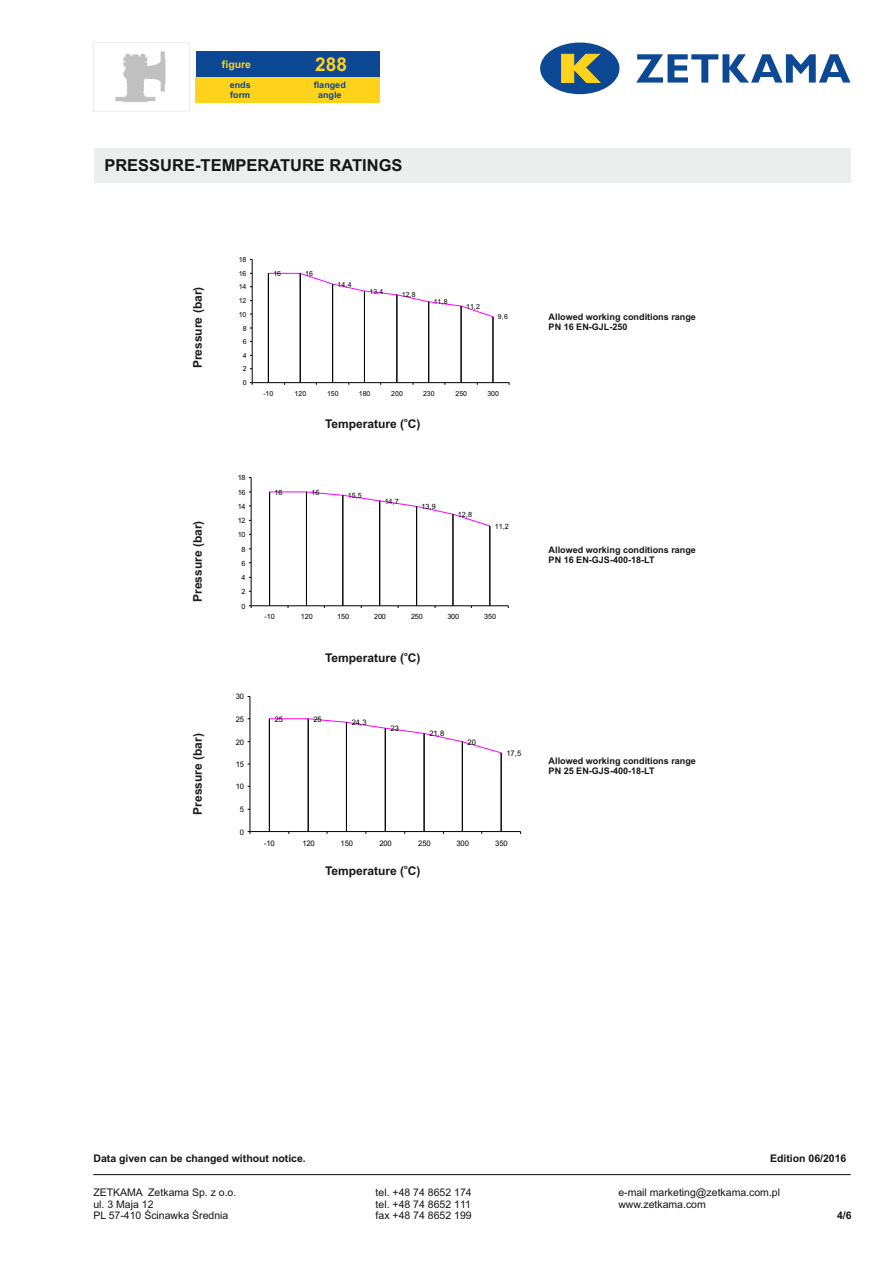
<style>
.page{position:relative;width:893px;height:1263px;background:#fff}
.page>*{position:absolute;margin:0;border:0;box-sizing:border-box;transform-origin:0 0}
.t1{font:700 19.05px "Arial";color:#ffd31b}
.t2{font:700 16.5px "Arial";color:#151616}
.t3{font:700 12px "Arial";color:#151616}
.t4{font:700 12px "Arial";color:#1e1c1b}
.t5{font:10.5px/11.7px "Arial";color:#151616}
.t6{font:700 10.5px "Arial";color:#151616}
.t7{font:700 10.5px "Arial";color:#ffd31b}
.t8{font:700 9px/10.1px "Arial";color:#151616}
.t9{font:700 9px/10.1px "Arial";color:#0c4894}
.t10{font:7.65px "Arial";letter-spacing:-.015em;color:#000}
.t11{font:7.2px "Arial";letter-spacing:-.015em;color:#000}
.t12{font:6.9px "Arial";color:#000}
.t13{font:700 6px "Arial";color:#151616}
</style>
<div class="page">
<div style="left:94px;top:149px;width:756px;height:34px;background:#eceded"></div>
<svg style="left:636px;top:54px;width:214px;height:29px"></svg>
<div style="left:540px;top:43px;width:79px;height:51px;background:#0c4894;border-radius:50%"></div>
<svg style="left:561px;top:54px;width:40px;height:29px"></svg>
<hr style="left:251px;top:477px;width:1px;height:129px;background:#000">
<hr style="left:251px;top:605px;width:257px;height:1px;background:#000">
<svg style="left:269px;top:491px;width:221px;height:36px"></svg>
<hr style="left:269px;top:492px;width:1px;height:114px;background:#000">
<hr style="left:306px;top:492px;width:1px;height:114px;background:#000">
<hr style="left:343px;top:495px;width:1px;height:111px;background:#000">
<hr style="left:379px;top:501px;width:1px;height:105px;background:#000">
<hr style="left:416px;top:506px;width:1px;height:100px;background:#000">
<hr style="left:453px;top:514px;width:1px;height:92px;background:#000">
<hr style="left:490px;top:526px;width:1px;height:80px;background:#000">
<hr style="left:250px;top:696px;width:1px;height:135px;background:#000">
<hr style="left:250px;top:831px;width:271px;height:1px;background:#000">
<svg style="left:269px;top:718px;width:233px;height:35px"></svg>
<hr style="left:269px;top:719px;width:1px;height:112px;background:#000">
<hr style="left:308px;top:719px;width:1px;height:112px;background:#000">
<hr style="left:346px;top:722px;width:1px;height:109px;background:#000">
<hr style="left:385px;top:728px;width:1px;height:103px;background:#000">
<hr style="left:424px;top:733px;width:1px;height:98px;background:#000">
<hr style="left:462px;top:742px;width:1px;height:89px;background:#000">
<hr style="left:501px;top:753px;width:1px;height:78px;background:#000">
<hr style="left:252px;top:259px;width:1px;height:124px;background:#000">
<hr style="left:252px;top:382px;width:257px;height:1px;background:#000">
<svg style="left:269px;top:273px;width:225px;height:44px"></svg>
<hr style="left:268px;top:273px;width:1px;height:110px;background:#000">
<hr style="left:300px;top:273px;width:1px;height:110px;background:#000">
<hr style="left:332px;top:284px;width:1px;height:99px;background:#000">
<hr style="left:364px;top:291px;width:1px;height:92px;background:#000">
<hr style="left:397px;top:295px;width:1px;height:88px;background:#000">
<hr style="left:428px;top:302px;width:1px;height:81px;background:#000">
<hr style="left:461px;top:306px;width:1px;height:77px;background:#000">
<hr style="left:493px;top:317px;width:1px;height:66px;background:#000">
<div style="left:196px;top:51px;width:184px;height:26px;background:#0c4894"></div>
<div style="left:196px;top:77px;width:105px;height:26px;background:#ffd31b"></div>
<div style="left:285px;top:77px;width:95px;height:26px;background:#ffd31b"></div>
<div style="left:93px;top:42px;width:97px;height:70px;border:1px solid #eceded"></div>
<img style="left:115px;top:51px;width:51px;height:51px">
<hr style="left:94px;top:1174px;width:756px;height:1px;background:#151616">
<h1 class="t1" style="left:315px;top:57px;width:33px">288</h1>
<p class="t7" style="left:222px;top:60px;width:31px">figure</p>
<p class="t9" style="left:230px;top:81px;width:23px">ends form</p>
<p class="t9" style="left:314px;top:81px;width:33px;text-align:center">flanged angle</p>
<h2 class="t2" style="left:104px;top:159px;width:300px">PRESSURE-TEMPERATURE RATINGS</h2>
<p class="t4" style="left:193px;top:368px;width:83px;rotate:-90deg">Pressure (bar)</p>
<p class="t4" style="left:193px;top:602px;width:83px;rotate:-90deg">Pressure (bar)</p>
<p class="t4" style="left:193px;top:815px;width:83px;rotate:-90deg">Pressure (bar)</p>
<p class="t12" style="left:239px;top:257px;width:9px">18</p>
<p class="t12" style="left:239px;top:271px;width:9px">16</p>
<p class="t12" style="left:239px;top:284px;width:9px">14</p>
<p class="t12" style="left:239px;top:298px;width:9px">12</p>
<p class="t12" style="left:239px;top:312px;width:9px">10</p>
<p class="t12" style="left:243px;top:326px;width:5px">8</p>
<p class="t12" style="left:243px;top:339px;width:5px">6</p>
<p class="t12" style="left:243px;top:353px;width:5px">4</p>
<p class="t12" style="left:243px;top:366px;width:5px">2</p>
<p class="t12" style="left:243px;top:380px;width:5px">0</p>
<p class="t12" style="left:273px;top:271px;width:9px">16</p>
<p class="t12" style="left:305px;top:271px;width:9px">16</p>
<p class="t12" style="left:338px;top:282px;width:15px">14,4</p>
<p class="t12" style="left:369px;top:289px;width:15px">13,4</p>
<p class="t12" style="left:402px;top:292px;width:15px">12,8</p>
<p class="t12" style="left:434px;top:299px;width:15px">11,8</p>
<p class="t12" style="left:466px;top:304px;width:15px">11,2</p>
<p class="t12" style="left:498px;top:314px;width:12px">9,6</p>
<p class="t12" style="left:263px;top:390px;width:11px">-10</p>
<p class="t12" style="left:295px;top:390px;width:13px">120</p>
<p class="t12" style="left:327px;top:390px;width:13px">150</p>
<p class="t12" style="left:359px;top:390px;width:13px">180</p>
<p class="t12" style="left:391px;top:390px;width:13px">200</p>
<p class="t12" style="left:423px;top:390px;width:13px">230</p>
<p class="t12" style="left:455px;top:390px;width:13px">250</p>
<p class="t12" style="left:487px;top:390px;width:13px">300</p>
<p class="t13" style="left:404px;top:418px;width:5px">o</p>
<p class="t3" style="left:325px;top:419px;width:97px">Temperature ( C)</p>
<p class="t11" style="left:238px;top:475px;width:9px">18</p>
<p class="t11" style="left:238px;top:489px;width:9px">16</p>
<p class="t11" style="left:238px;top:503px;width:9px">14</p>
<p class="t11" style="left:238px;top:518px;width:9px">12</p>
<p class="t11" style="left:238px;top:532px;width:9px">10</p>
<p class="t11" style="left:242px;top:546px;width:6px">8</p>
<p class="t11" style="left:242px;top:560px;width:6px">6</p>
<p class="t11" style="left:242px;top:575px;width:6px">4</p>
<p class="t11" style="left:242px;top:589px;width:6px">2</p>
<p class="t11" style="left:242px;top:603px;width:6px">0</p>
<p class="t10" style="left:236px;top:694px;width:10px">30</p>
<p class="t10" style="left:236px;top:716px;width:10px">25</p>
<p class="t10" style="left:236px;top:739px;width:10px">20</p>
<p class="t10" style="left:236px;top:761px;width:10px">15</p>
<p class="t10" style="left:236px;top:784px;width:10px">10</p>
<p class="t10" style="left:240px;top:807px;width:6px">5</p>
<p class="t10" style="left:240px;top:829px;width:6px">0</p>
<p class="t11" style="left:275px;top:489px;width:9px">16</p>
<p class="t11" style="left:311px;top:489px;width:9px">16</p>
<p class="t11" style="left:348px;top:493px;width:16px">15,5</p>
<p class="t11" style="left:385px;top:498px;width:16px">14,7</p>
<p class="t11" style="left:422px;top:504px;width:16px">13,9</p>
<p class="t11" style="left:458px;top:512px;width:16px">12,8</p>
<p class="t11" style="left:495px;top:523px;width:16px">11,2</p>
<p class="t11" style="left:265px;top:614px;width:12px">-10</p>
<p class="t11" style="left:301px;top:614px;width:13px">120</p>
<p class="t11" style="left:337px;top:614px;width:13px">150</p>
<p class="t11" style="left:374px;top:614px;width:13px">200</p>
<p class="t11" style="left:411px;top:614px;width:13px">250</p>
<p class="t11" style="left:447px;top:614px;width:13px">300</p>
<p class="t11" style="left:484px;top:614px;width:13px">350</p>
<p class="t13" style="left:404px;top:652px;width:5px">o</p>
<p class="t3" style="left:325px;top:653px;width:97px">Temperature ( C)</p>
<p class="t10" style="left:275px;top:716px;width:10px">25</p>
<p class="t10" style="left:313px;top:716px;width:10px">25</p>
<p class="t10" style="left:352px;top:720px;width:16px">24,3</p>
<p class="t10" style="left:391px;top:725px;width:10px">23</p>
<p class="t10" style="left:429px;top:731px;width:16px">21,8</p>
<p class="t10" style="left:468px;top:739px;width:10px">20</p>
<p class="t10" style="left:506px;top:750px;width:16px">17,5</p>
<p class="t10" style="left:264px;top:840px;width:12px">-10</p>
<p class="t10" style="left:302px;top:840px;width:14px">120</p>
<p class="t10" style="left:341px;top:840px;width:14px">150</p>
<p class="t10" style="left:379px;top:840px;width:14px">200</p>
<p class="t10" style="left:418px;top:840px;width:14px">250</p>
<p class="t10" style="left:456px;top:840px;width:14px">300</p>
<p class="t10" style="left:495px;top:840px;width:14px">350</p>
<p class="t13" style="left:404px;top:864px;width:5px">o</p>
<p class="t3" style="left:325px;top:866px;width:97px">Temperature ( C)</p>
<p class="t8" style="left:549px;top:313px;width:149px">Allowed working conditions range<br>PN 16 EN-GJL-250</p>
<p class="t8" style="left:549px;top:546px;width:149px">Allowed working conditions range<br>PN 16 EN-GJS-400-18-LT</p>
<p class="t8" style="left:549px;top:757px;width:149px">Allowed working conditions range<br>PN 25 EN-GJS-400-18-LT</p>
<p class="t6" style="left:93px;top:1154px;width:214px">Data given can be changed without notice.</p>
<p class="t6" style="left:770px;top:1154px;width:78px">Edition 06/2016</p>
<p class="t5" style="left:93px;top:1187px;width:144px">ZETKAMA Zetkama Sp. z o.o. ul. 3 Maja 12<br>PL 57-410 Ścinawka Średnia</p>
<p class="t5" style="left:376px;top:1187px;width:98px;text-align:justify">tel. +48 74 8652 174 tel. +48 74 8652 111 fax +48 74 8652 199</p>
<p class="t5" style="left:618px;top:1187px;width:163px">e-mail marketing@zetkama.com.pl www.zetkama.com</p>
<p class="t6" style="left:837px;top:1211px;width:16px">4/6</p>
</div>
